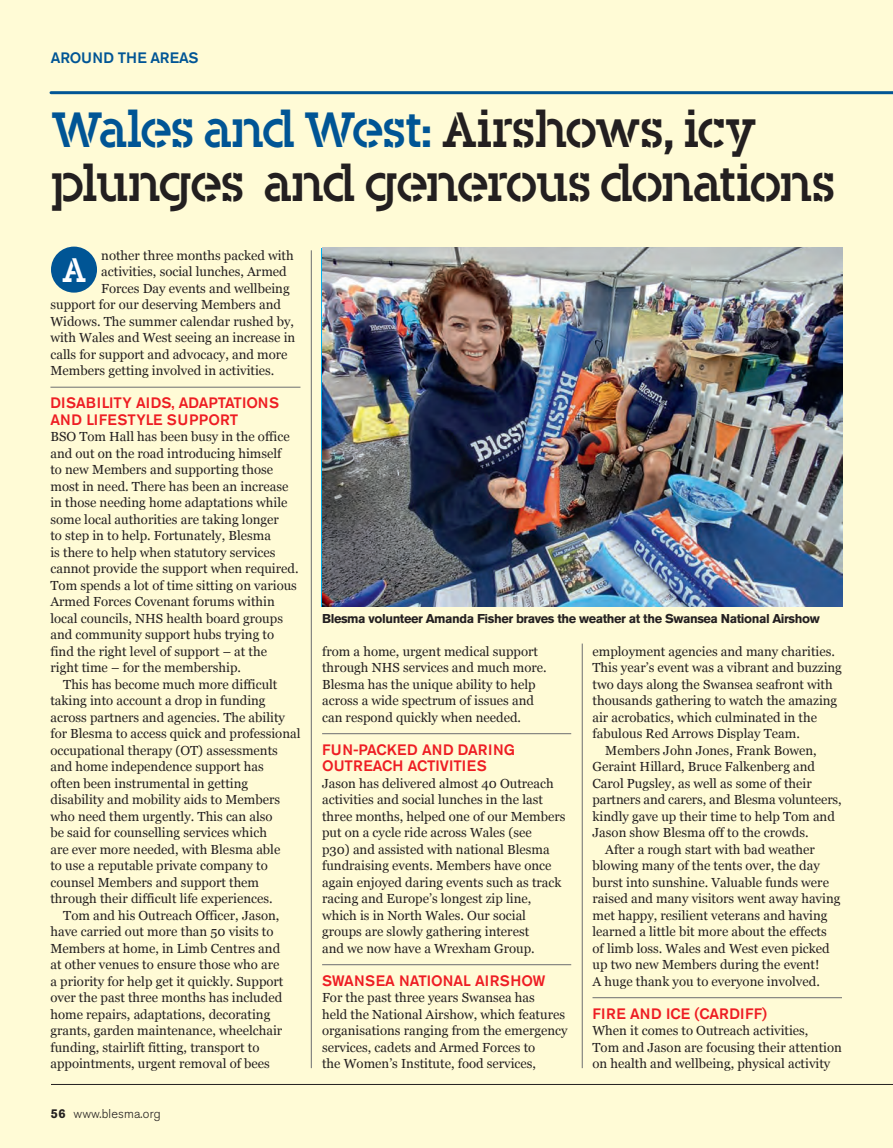
<style>
.page{position:relative;width:893px;height:1148px;background:#fffbd6}
.page>*{position:absolute;margin:0;border:0;box-sizing:border-box;transform-origin:0 0}
.t1{font:48px/54px "Blesma";letter-spacing:-.025em;color:#231f20}
.t2{font:33px "Blesma";color:#fff}
.t3{font:500 15px/16.5px "Akzidenz Grotesk BQ";color:#ee1d23}
.t4{font:500 15px "Akzidenz Grotesk BQ";letter-spacing:.02em;color:#ee1d23}
.t5{font:500 15px "Akzidenz Grotesk Std";letter-spacing:-.015em;color:#005595}
.t6{font:13.2px/16.5px "Georgia";color:#231f20}
.t7{font:700 12.75px "Akzidenz Grotesk BQ";letter-spacing:-.035em;color:#231f20}
.t8{font:300 12.75px "Akzidenz Grotesk Std";letter-spacing:.01em;color:#231f20}
.s1{color:#005595}
.s2{font-weight:700}
</style>
<div class="page">
<hr style="left:50px;top:387px;width:250px;height:1px;background:#6c6d70">
<hr style="left:311px;top:250px;width:1px;height:818px;background:#6c6d70">
<img style="left:322px;top:248px;width:520px;height:358px">
<hr style="left:51px;top:1084px;width:842px;height:1px;background:#231f20">
<hr style="left:51px;top:91px;width:842px;height:3px;background:#005595">
<hr style="left:582px;top:644px;width:1px;height:424px;background:#6c6d70">
<div style="left:51px;top:247px;width:46px;height:46px;background:#005595;border-radius:50%"></div>
<hr style="left:322px;top:733px;width:249px;height:1px;background:#6c6d70">
<hr style="left:322px;top:964px;width:249px;height:1px;background:#6c6d70">
<hr style="left:592px;top:997px;width:250px;height:1px;background:#6c6d70">
<p class="t5" style="left:51px;top:49px;width:149px">AROUND THE AREAS</p>
<h1 class="t1" style="left:51px;top:102px;width:785px"><span class="s1">Wales and West:</span> Airshows, icy plunges and generous donations</h1>
<p class="t6" style="left:101px;top:246px;width:194px">nother three months packed with</p>
<p class="t6" style="left:101px;top:263px;width:187px">activities, social lunches, Armed</p>
<p class="t6" style="left:101px;top:279px;width:190px">Forces Day events and wellbeing</p>
<p class="t6" style="left:50px;top:296px;width:232px">support for our deserving Members and</p>
<p class="t6" style="left:50px;top:312px;width:245px">Widows. The summer calendar rushed by,</p>
<p class="t6" style="left:50px;top:329px;width:246px">with Wales and West seeing an increase in</p>
<p class="t6" style="left:50px;top:345px;width:239px">calls for support and advocacy, and more</p>
<p class="t6" style="left:50px;top:362px;width:226px">Members getting involved in activities.</p>
<p class="t3" style="left:50px;top:394px;width:230px">DISABILITY AIDS, ADAPTATIONS<br>AND LIFESTYLE SUPPORT</p>
<p class="t6" style="left:50px;top:428px;width:241px">BSO Tom Hall has been busy in the office</p>
<p class="t6" style="left:50px;top:444px;width:232px">and out on the road introducing himself</p>
<p class="t6" style="left:50px;top:461px;width:224px">to new Members and supporting those</p>
<p class="t6" style="left:50px;top:477px;width:239px">most in need. There has been an increase</p>
<p class="t6" style="left:50px;top:494px;width:239px">in those needing home adaptations while</p>
<p class="t6" style="left:50px;top:510px;width:230px">some local authorities are taking longer</p>
<p class="t6" style="left:50px;top:527px;width:222px">to step in to help. Fortunately, Blesma</p>
<p class="t6" style="left:50px;top:543px;width:227px">is there to help when statutory services</p>
<p class="t6" style="left:50px;top:560px;width:250px">cannot provide the support when required.</p>
<p class="t6" style="left:50px;top:576px;width:248px">Tom spends a lot of time sitting on various</p>
<p class="t6" style="left:50px;top:593px;width:226px">Armed Forces Covenant forums within</p>
<p class="t6" style="left:50px;top:609px;width:234px">local councils, NHS health board groups</p>
<p class="t6" style="left:50px;top:626px;width:225px">and community support hubs trying to</p>
<p class="t6" style="left:50px;top:642px;width:218px">find the right level of support – at the</p>
<p class="t6" style="left:50px;top:659px;width:192px">right time – for the membership.</p>
<p class="t6" style="left:63px;top:675px;width:216px">This has become much more difficult</p>
<p class="t6" style="left:50px;top:692px;width:217px">taking into account a drop in funding</p>
<p class="t6" style="left:50px;top:708px;width:236px">across partners and agencies. The ability</p>
<p class="t6" style="left:50px;top:725px;width:251px">for Blesma to access quick and professional</p>
<p class="t6" style="left:50px;top:741px;width:229px">occupational therapy (OT) assessments</p>
<p class="t6" style="left:50px;top:758px;width:215px">and home independence support has</p>
<p class="t6" style="left:50px;top:774px;width:199px">often been instrumental in getting</p>
<p class="t6" style="left:50px;top:791px;width:231px">disability and mobility aids to Members</p>
<p class="t6" style="left:50px;top:807px;width:224px">who need them urgently. This can also</p>
<p class="t6" style="left:50px;top:824px;width:218px">be said for counselling services which</p>
<p class="t6" style="left:50px;top:840px;width:231px">are ever more needed, with Blesma able</p>
<p class="t6" style="left:50px;top:857px;width:219px">to use a reputable private company to</p>
<p class="t6" style="left:50px;top:873px;width:210px">counsel Members and support them</p>
<p class="t6" style="left:50px;top:890px;width:224px">through their difficult life experiences.</p>
<p class="t6" style="left:63px;top:906px;width:218px">Tom and his Outreach Officer, Jason,</p>
<p class="t6" style="left:50px;top:923px;width:225px">have carried out more than 50 visits to</p>
<p class="t6" style="left:50px;top:939px;width:231px">Members at home, in Limb Centres and</p>
<p class="t6" style="left:50px;top:956px;width:231px">at other venues to ensure those who are</p>
<p class="t6" style="left:50px;top:972px;width:235px">a priority for help get it quickly. Support</p>
<p class="t6" style="left:50px;top:989px;width:233px">over the past three months has included</p>
<p class="t6" style="left:50px;top:1005px;width:221px">home repairs, adaptations, decorating</p>
<p class="t6" style="left:50px;top:1022px;width:233px">grants, garden maintenance, wheelchair</p>
<p class="t6" style="left:50px;top:1038px;width:211px">funding, stairlift fitting, transport to</p>
<p class="t6" style="left:50px;top:1055px;width:221px">appointments, urgent removal of bees</p>
<h2 class="t2" style="left:62px;top:250px;width:26px">A</h2>
<p class="t8" style="left:51px;top:1106px;width:111px"><span class="s2">56</span> www.blesma.org</p>
<p class="t7" style="left:322px;top:611px;width:499px">Blesma volunteer Amanda Fisher braves the weather at the Swansea National Airshow</p>
<p class="t6" style="left:322px;top:642px;width:226px">from a home, urgent medical support through NHS services and much more.<br>Blesma has the unique ability to help across a wide spectrum of issues and can respond quickly when needed.</p>
<p class="t3" style="left:322px;top:741px;width:195px">FUN-PACKED AND DARING<br>OUTREACH ACTIVITIES</p>
<p class="t6" style="left:322px;top:774px;width:245px">Jason has delivered almost 40 Outreach activities and social lunches in the last three months, helped one of our Members put on a cycle ride across Wales (see<br>p30) and assisted with national Blesma fundraising events. Members have once again enjoyed daring events such as track racing and Europe’s longest zip line, which is in North Wales. Our social groups are slowly gathering interest<br>and we now have a Wrexham Group.</p>
<p class="t3" style="left:322px;top:972px;width:225px">SWANSEA NATIONAL AIRSHOW</p>
<p class="t6" style="left:322px;top:989px;width:247px">For the past three years Swansea has<br>held the National Airshow, which features organisations ranging from the emergency services, cadets and Armed Forces to<br>the Women’s Institute, food services,</p>
<p class="t6" style="left:592px;top:642px;width:244px">employment agencies and many charities.</p>
<p class="t6" style="left:592px;top:659px;width:251px">This year’s event was a vibrant and buzzing</p>
<p class="t6" style="left:592px;top:675px;width:242px">two days along the Swansea seafront with</p>
<p class="t6" style="left:592px;top:692px;width:246px">thousands gathering to watch the amazing</p>
<p class="t6" style="left:592px;top:708px;width:226px">air acrobatics, which culminated in the</p>
<p class="t6" style="left:592px;top:725px;width:209px">fabulous Red Arrows Display Team.</p>
<p class="t6" style="left:605px;top:741px;width:213px">Members John Jones, Frank Bowen,</p>
<p class="t6" style="left:592px;top:758px;width:224px">Geraint Hillard, Bruce Falkenberg and</p>
<p class="t6" style="left:592px;top:774px;width:221px">Carol Pugsley, as well as some of their</p>
<p class="t6" style="left:592px;top:791px;width:251px">partners and carers, and Blesma volunteers,</p>
<p class="t6" style="left:592px;top:807px;width:244px">kindly gave up their time to help Tom and</p>
<p class="t6" style="left:592px;top:824px;width:218px">Jason show Blesma off to the crowds.</p>
<p class="t6" style="left:605px;top:840px;width:211px">After a rough start with bad weather</p>
<p class="t6" style="left:592px;top:857px;width:229px">blowing many of the tents over, the day</p>
<p class="t6" style="left:592px;top:873px;width:238px">burst into sunshine. Valuable funds were</p>
<p class="t6" style="left:592px;top:890px;width:249px">raised and many visitors went away having</p>
<p class="t6" style="left:592px;top:906px;width:237px">met happy, resilient veterans and having</p>
<p class="t6" style="left:592px;top:923px;width:236px">learned a little bit more about the effects</p>
<p class="t6" style="left:592px;top:939px;width:239px">of limb loss. Wales and West even picked</p>
<p class="t6" style="left:592px;top:956px;width:228px">up two new Members during the event!</p>
<p class="t6" style="left:592px;top:972px;width:229px">A huge thank you to everyone involved.</p>
<p class="t4" style="left:592px;top:1004px;width:176px">FIRE AND ICE (CARDIFF)</p>
<p class="t6" style="left:592px;top:1022px;width:251px">When it comes to Outreach activities,<br>Tom and Jason are focusing their attention on health and wellbeing, physical activity</p>
</div>
